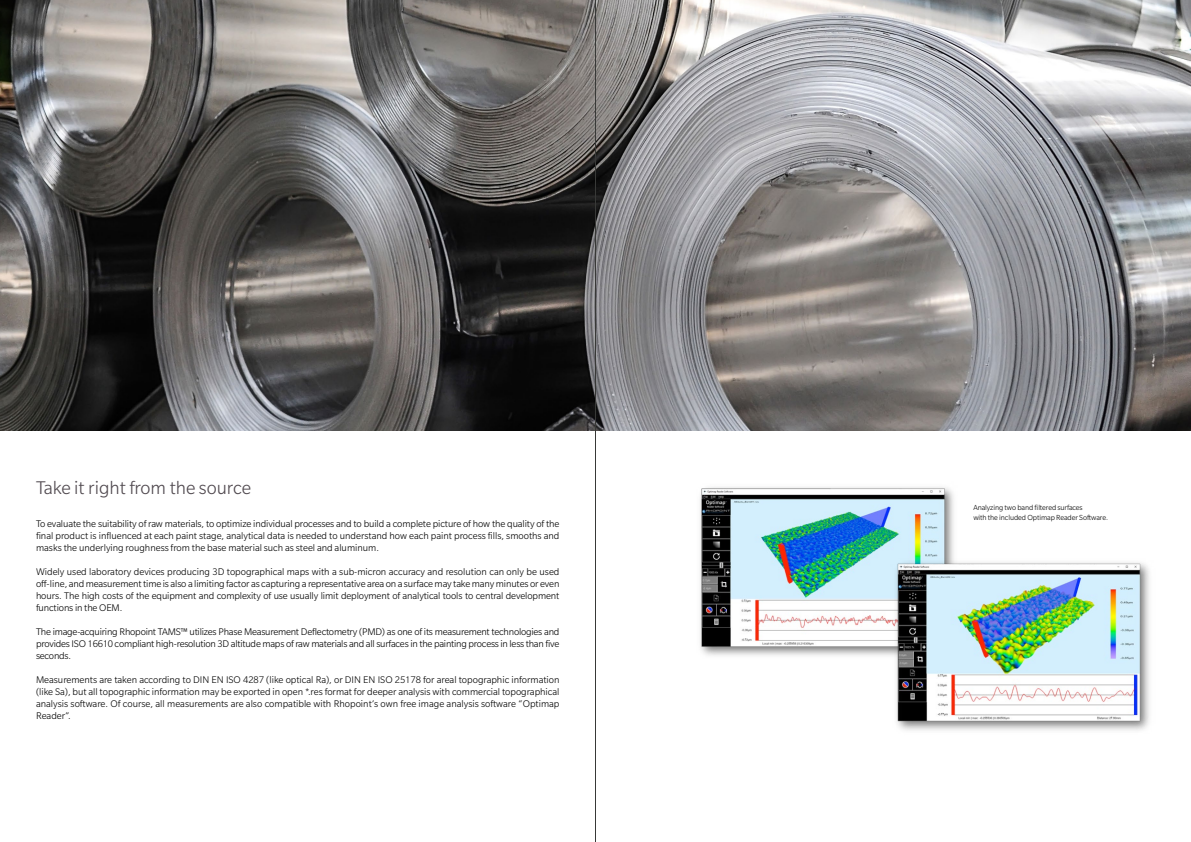
<style>
.page{position:relative;width:1191px;height:842px;background:#fff}
.page>*{position:absolute;margin:0;border:0;box-sizing:border-box;transform-origin:0 0}
.t1{font:300 20px "Slate Pro";color:#50494f}
.t2{font:300 10.5px/12px "Slate Pro";letter-spacing:-.01em;color:#000;text-align:justify}
.t3{font:300 8px "Slate Pro";letter-spacing:-.01em;color:#000}
</style>
<div class="page">
<img style="left:0;top:0;width:1191px;height:430px">
<img style="left:700px;top:487px;width:254px;height:169px">
<img style="left:890px;top:556px;width:260px;height:175px">
<hr style="left:595px;top:0;width:1px;height:842px;background:#383937">
<p class="t1" style="left:36px;top:477px;width:217px">Take it right from the source</p>
<p class="t2" style="left:36px;top:518px;width:525px">To evaluate the suitability of raw materials, to optimize individual processes and to build a complete picture of how the quality of the final product is influenced at each paint stage, analytical data is needed to understand how each paint process fills, smooths and masks the underlying roughness from the base material such as steel and aluminum.</p>
<p class="t2" style="left:36px;top:566px;width:525px">Widely used laboratory devices producing 3D topographical maps with a sub-micron accuracy and resolution can only be used off-line, and measurement time is also a limiting factor as capturing a representative area on a surface may take many minutes or even hours. The high costs of the equipment and complexity of use usually limit deployment of analytical tools to central development functions in the OEM.</p>
<p class="t2" style="left:36px;top:626px;width:525px">The image-acquiring Rhopoint TAMS™ utilizes Phase Measurement Deflectometry (PMD) as one of its measurement technologies and provides ISO 16610 compliant high-resolution 3D altitude maps of raw materials and all surfaces in the painting process in less than five seconds.</p>
<p class="t2" style="left:36px;top:674px;width:525px">Measurements are taken according to DIN EN ISO 4287 (like optical Ra), or DIN EN ISO 25178 for areal topographic information (like Sa), but all topographic information may be exported in open *.res format for deeper analysis with commercial topographical analysis software. Of course, all measurements are also compatible with Rhopoint’s own free image analysis software “Optimap Reader”.</p>
<p class="t3" style="left:973px;top:503px;width:111px">Analyzing two band filtered surfaces</p>
<p class="t3" style="left:973px;top:513px;width:136px">with the included Optimap Reader Software.</p>
</div>
